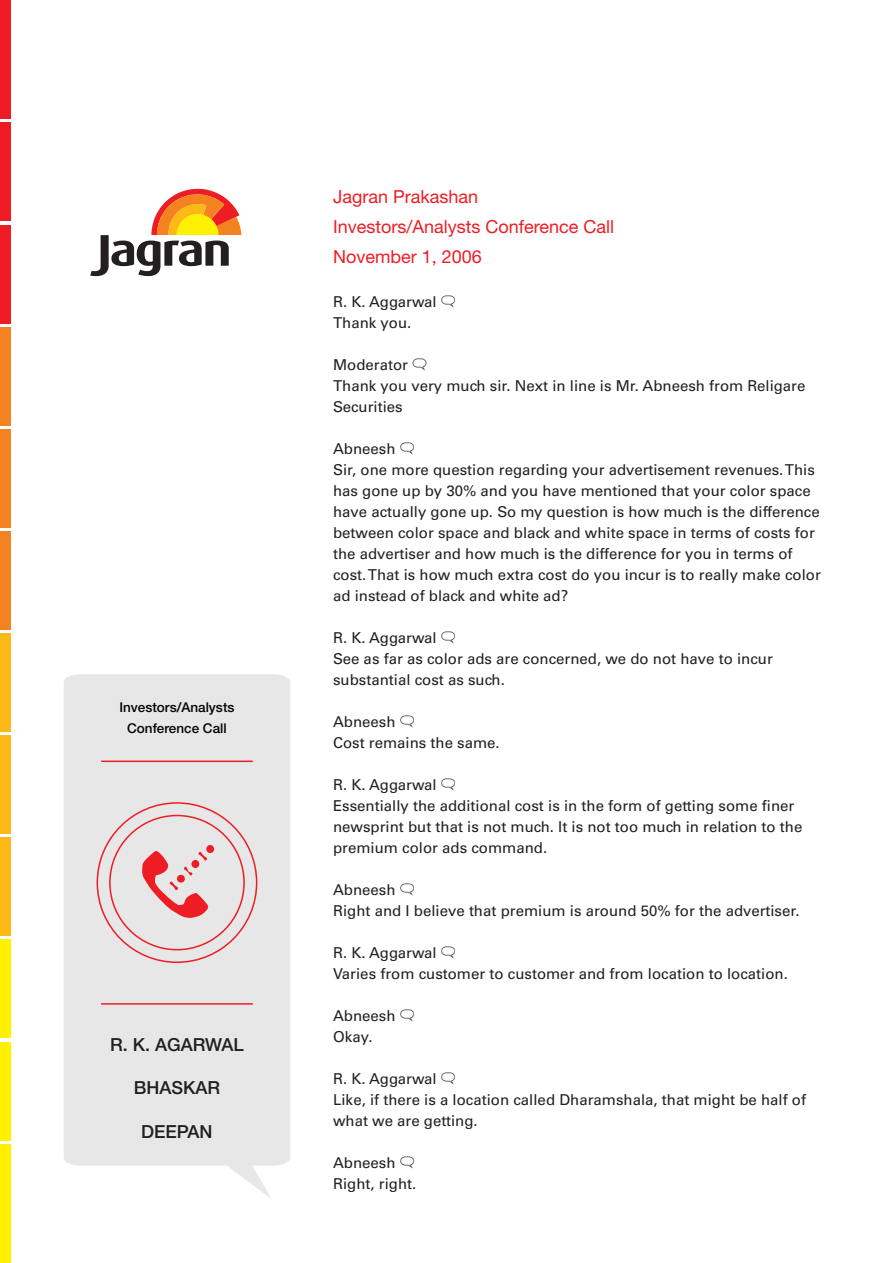
<style>
.page{position:relative;width:893px;height:1263px;background:#fff}
.page>*{position:absolute;margin:0;border:0;box-sizing:border-box;transform-origin:0 0}
.t1{font:18px/30px "Helvetica Neue";color:#ee1d23}
.t2{font:500 18px "Helvetica Neue";color:#231f20}
.t3{font:15px/21px "Univers LT Std";color:#231f20}
.t4{font:500 13.5px/21px "Helvetica Neue";color:#040503;text-align:center}
.s1{font-family:"Talk Balloons"}
</style>
<div class="page">
<svg style="left:64px;top:674px;width:226px;height:524px;fill:#e6e7e6"></svg>
<hr style="left:101px;top:1003px;width:152px;height:2px;background:#ee1d23">
<hr style="left:101px;top:760px;width:152px;height:2px;background:#ee1d23">
<svg style="left:142px;top:845px;width:72px;height:73px"></svg>
<div style="left:0;top:327px;width:11px;height:98px;background:#f58220"></div>
<div style="left:0;top:429px;width:11px;height:98px;background:#f58220"></div>
<div style="left:0;top:531px;width:11px;height:99px;background:#f58220"></div>
<div style="left:0;top:0;width:11px;height:119px;background:#ee1d23"></div>
<div style="left:0;top:123px;width:11px;height:98px;background:#ee1d23"></div>
<div style="left:0;top:225px;width:11px;height:98px;background:#ee1d23"></div>
<div style="left:0;top:633px;width:11px;height:99px;background:#fcb814"></div>
<div style="left:0;top:735px;width:11px;height:99px;background:#fcb814"></div>
<div style="left:0;top:838px;width:11px;height:98px;background:#fcb814"></div>
<div style="left:0;top:940px;width:11px;height:98px;background:#fff101"></div>
<div style="left:0;top:1042px;width:11px;height:98px;background:#fff101"></div>
<div style="left:0;top:1144px;width:11px;height:119px;background:#fff101"></div>
<svg style="left:90px;top:188px;width:151px;height:88px"></svg>
<p class="t4" style="left:119px;top:696px;width:117px">Investors/Analysts<br>Conference Call</p>
<p class="t2" style="left:110px;top:1034px;width:135px">R. K. AGARWAL</p>
<p class="t2" style="left:134px;top:1077px;width:88px">BHASKAR</p>
<p class="t2" style="left:141px;top:1120px;width:73px">DEEPAN</p>
<p class="t1" style="left:333px;top:181px;width:282px">Jagran Prakashan<br>Investors/Analysts Conference Call<br>November 1, 2006</p>
<p class="t3" style="left:333px;top:291px;width:124px">R. K. Aggarwal <span class="s1">L<br></span>Thank you.</p>
<p class="t3" style="left:333px;top:354px;width:474px">Moderator <span class="s1">L<br></span>Thank you very much sir. Next in line is Mr. Abneesh from Religare<br>Securities</p>
<p class="t3" style="left:333px;top:438px;width:489px">Abneesh <span class="s1">L<br></span>Sir, one more question regarding your advertisement revenues. This has gone up by 30% and you have mentioned that your color space have actually gone up. So my question is how much is the difference between color space and black and white space in terms of costs for the advertiser and how much is the difference for you in terms of cost. That is how much extra cost do you incur is to really make color ad instead of black and white ad?</p>
<p class="t3" style="left:333px;top:627px;width:441px">R. K. Aggarwal <span class="s1">L<br></span>See as far as color ads are concerned, we do not have to incur substantial cost as such.</p>
<p class="t3" style="left:333px;top:711px;width:168px">Abneesh <span class="s1">L<br></span>Cost remains the same.</p>
<p class="t3" style="left:333px;top:774px;width:471px">R. K. Aggarwal <span class="s1">L<br></span>Essentially the additional cost is in the form of getting some finer newsprint but that is not much. It is not too much in relation to the premium color ads command.</p>
<p class="t3" style="left:333px;top:879px;width:468px">Abneesh <span class="s1">L<br></span>Right and I believe that premium is around 50% for the advertiser.</p>
<p class="t3" style="left:333px;top:942px;width:456px">R. K. Aggarwal <span class="s1">L<br></span>Varies from customer to customer and from location to location.</p>
<p class="t3" style="left:333px;top:1005px;width:83px">Abneesh <span class="s1">L<br></span>Okay.</p>
<p class="t3" style="left:333px;top:1068px;width:474px">R. K. Aggarwal <span class="s1">L<br></span>Like, if there is a location called Dharamshala, that might be half of what we are getting.</p>
<p class="t3" style="left:333px;top:1152px;width:85px">Abneesh <span class="s1">L<br></span>Right, right.</p>
</div>
